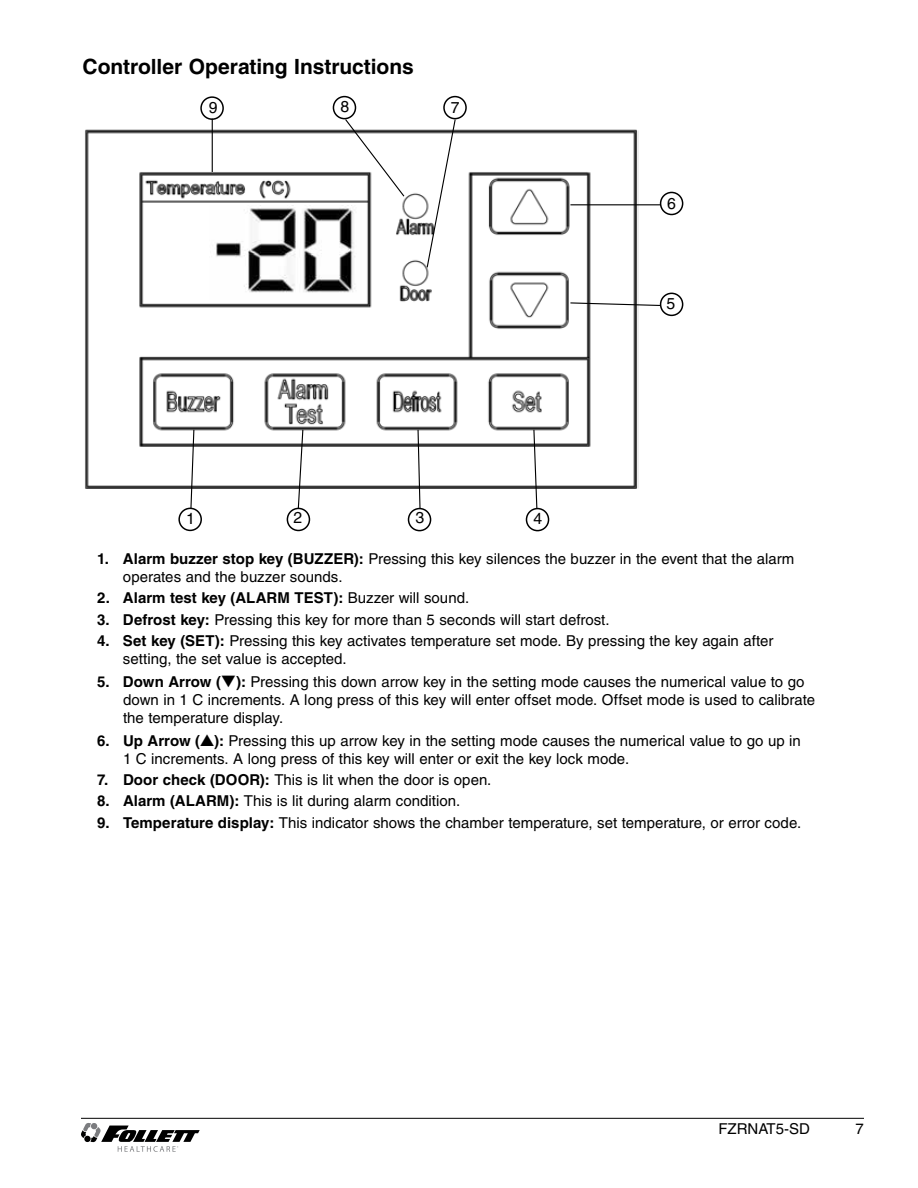
<style>
.page{position:relative;width:918px;height:1188px;background:#fff}
.page>*{position:absolute;margin:0;border:0;box-sizing:border-box;transform-origin:0 0}
.t1{font:700 21px "Helvetica LT Std";letter-spacing:-.005em;color:#000}
.t2{font:15.9px "Helvetica LT Std";color:#000}
.t3{font:15px/18px "Helvetica LT Std";color:#000}
.t4{font:700 15px "Helvetica LT Std";color:#000}
.s1{font-weight:700}
.s2{font-weight:400}
</style>
<div class="page">
<div style="left:200px;top:96px;width:24px;height:24px;border:2px solid #000;border-radius:50%"></div>
<div style="left:443px;top:96px;width:24px;height:23px;border:2px solid #000;border-radius:50%"></div>
<div style="left:333px;top:96px;width:23px;height:23px;border:2px solid #000;border-radius:50%"></div>
<img style="left:85px;top:128px;width:554px;height:361px">
<div style="left:287px;top:508px;width:23px;height:23px;border:2px solid #000;border-radius:50%"></div>
<div style="left:178px;top:508px;width:24px;height:23px;border:2px solid #000;border-radius:50%"></div>
<div style="left:526px;top:508px;width:23px;height:23px;border:2px solid #000;border-radius:50%"></div>
<div style="left:408px;top:508px;width:23px;height:23px;border:2px solid #000;border-radius:50%"></div>
<div style="left:660px;top:293px;width:23px;height:23px;border:2px solid #000;border-radius:50%"></div>
<div style="left:660px;top:192px;width:23px;height:23px;border:2px solid #000;border-radius:50%"></div>
<hr style="left:212px;top:119px;width:1px;height:53px;background:#000">
<svg style="left:344px;top:118px;width:62px;height:80px"></svg>
<svg style="left:426px;top:118px;width:30px;height:151px"></svg>
<hr style="left:570px;top:204px;width:90px;height:1px;background:#000">
<svg style="left:569px;top:302px;width:93px;height:5px"></svg>
<svg style="left:533px;top:429px;width:5px;height:80px"></svg>
<svg style="left:417px;top:429px;width:4px;height:81px"></svg>
<svg style="left:297px;top:429px;width:7px;height:80px"></svg>
<svg style="left:190px;top:429px;width:5px;height:81px"></svg>
<img style="left:210px;top:206px;width:151px;height:93px">
<hr style="left:81px;top:1118px;width:783px;height:1px;background:#000">
<svg style="left:81px;top:1123px;width:119px;height:29px"></svg>
<h1 class="t1" style="left:82px;top:54px;width:333px">Controller Operating Instructions</h1>
<p class="t2" style="left:209px;top:98px;width:10px">9</p>
<p class="t2" style="left:341px;top:97px;width:10px">8</p>
<p class="t2" style="left:451px;top:98px;width:10px">7</p>
<p class="t2" style="left:667px;top:194px;width:10px">6</p>
<p class="t2" style="left:667px;top:295px;width:10px">5</p>
<p class="t2" style="left:186px;top:509px;width:10px">1</p>
<p class="t2" style="left:293px;top:509px;width:10px">2</p>
<p class="t2" style="left:415px;top:509px;width:10px">3</p>
<p class="t2" style="left:534px;top:509px;width:10px">4</p>
<p class="t3" style="left:123px;top:550px;width:673px;text-indent:-26px"><span class="s1">1. Alarm buzzer stop key (BUZZER):</span> Pressing this key silences the buzzer in the event that the alarm operates and the buzzer sounds.</p>
<p class="t4" style="left:97px;top:589px;width:374px">2. Alarm test key (ALARM TEST): <span class="s2">Buzzer will sound.</span></p>
<p class="t3" style="left:97px;top:610px;width:514px"><span class="s1">3. Defrost key:</span> Pressing this key for more than 5 seconds will start defrost.</p>
<p class="t3" style="left:123px;top:632px;width:652px;text-indent:-26px"><span class="s1">4. Set key (SET):</span> Pressing this key activates temperature set mode. By pressing the key again after setting, the set value is accepted.</p>
<p class="t3" style="left:123px;top:673px;width:694px;text-indent:-26px"><span class="s1">5. Down Arrow (</span>▼<span class="s1">):</span> Pressing this down arrow key in the setting mode causes the numerical value to go down in 1 C increments. A long press of this key will enter offset mode. Offset mode is used to calibrate the temperature display.</p>
<p class="t3" style="left:123px;top:732px;width:679px;text-indent:-26px"><span class="s1">6. Up Arrow (</span>▲<span class="s1">):</span> Pressing this up arrow key in the setting mode causes the numerical value to go up in<br>1 C increments. A long press of this key will enter or exit the key lock mode.</p>
<p class="t3" style="left:97px;top:771px;width:396px"><span class="s1">7. Door check (DOOR):</span> This is lit when the door is open.</p>
<p class="t3" style="left:97px;top:792px;width:365px"><span class="s1">8. Alarm (ALARM):</span> This is lit during alarm condition.</p>
<p class="t3" style="left:97px;top:813px;width:706px"><span class="s1">9. Temperature display:</span> This indicator shows the chamber temperature, set temperature, or error code.</p>
<p class="t3" style="left:718px;top:1119px;width:93px">FZRNAT5-SD</p>
<p class="t3" style="left:856px;top:1119px;width:10px">7</p>
</div>
